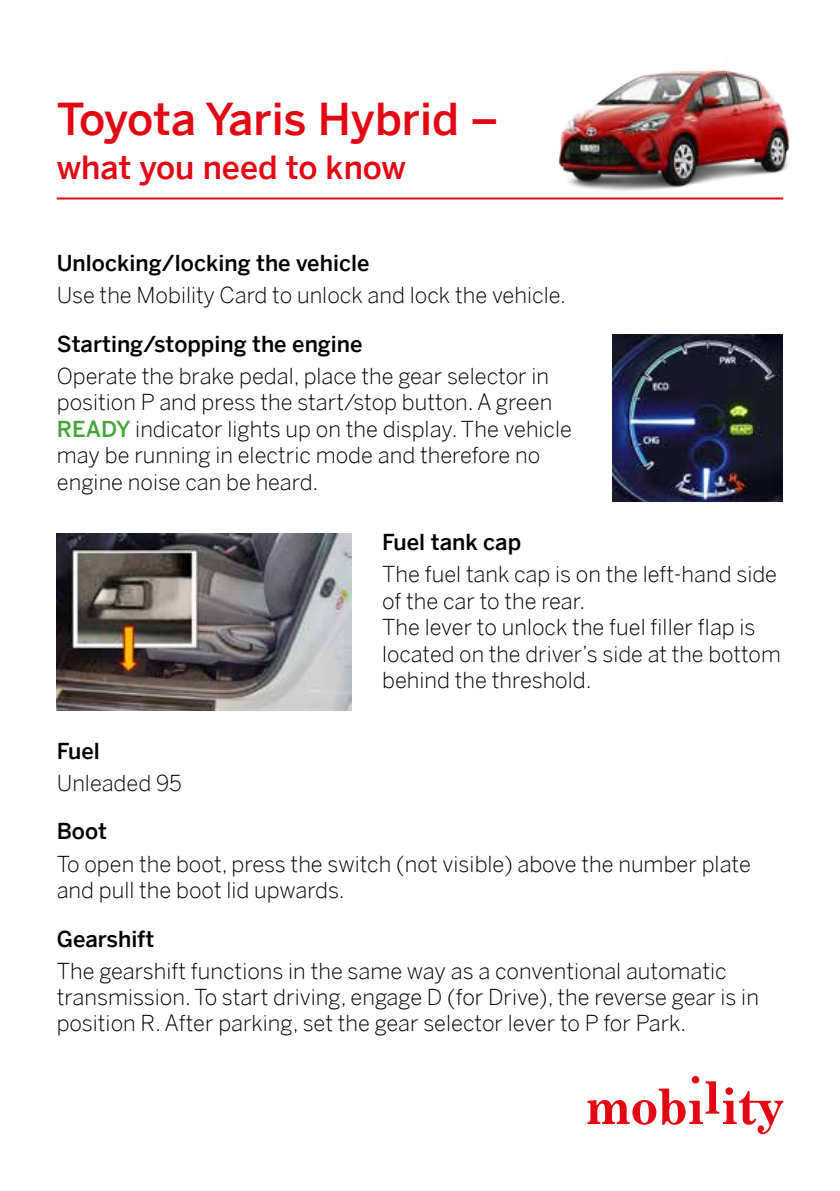
<style>
.page{position:relative;width:840px;height:1191px;background:#fff}
.page>*{position:absolute;margin:0;border:0;box-sizing:border-box;transform-origin:0 0}
.t1{font:500 44px "Benton Sans";color:#e30613}
.t2{font:500 32px "Benton Sans";color:#e30613}
.t3{font:300 22px/26.4px "Benton Sans";color:#000}
.t4{font:500 22px "Benton Sans";color:#000}
.s1{font-weight:500;color:#3fa535}
</style>
<div class="page">
<hr style="left:57px;top:197px;width:725px;height:2px;background:#e30613">
<svg style="left:587px;top:1076px;width:195px;height:58px"></svg>
<img style="left:548px;top:69px;width:242px;height:131px">
<img style="left:57px;top:533px;width:294px;height:177px">
<img style="left:612px;top:334px;width:170px;height:168px">
<h1 class="t1" style="left:57px;top:93px;width:443px">Toyota Yaris Hybrid –</h1>
<h2 class="t2" style="left:57px;top:149px;width:350px">what you need to know</h2>
<p class="t4" style="left:57px;top:250px;width:314px">Unlocking/locking the vehicle</p>
<p class="t3" style="left:57px;top:282px;width:510px">Use the Mobility Card to unlock and lock the vehicle.</p>
<p class="t4" style="left:57px;top:331px;width:307px">Starting/stopping the engine</p>
<p class="t3" style="left:57px;top:362px;width:516px">Operate the brake pedal, place the gear selector in position P and press the start/stop button. A green <span class="s1">READY</span> indicator lights up on the display. The vehicle may be running in electric mode and therefore no engine noise can be heard.</p>
<p class="t4" style="left:382px;top:529px;width:140px">Fuel tank cap</p>
<p class="t3" style="left:382px;top:561px;width:400px">The fuel tank cap is on the left-hand side of the car to the rear.<br>The lever to unlock the fuel filler flap is located on the driver’s side at the bottom behind the threshold.</p>
<p class="t4" style="left:57px;top:737px;width:45px">Fuel</p>
<p class="t3" style="left:57px;top:769px;width:127px">Unleaded 95</p>
<p class="t4" style="left:57px;top:818px;width:52px">Boot</p>
<p class="t3" style="left:57px;top:850px;width:695px">To open the boot, press the switch (not visible) above the number plate and pull the boot lid upwards.</p>
<p class="t4" style="left:57px;top:925px;width:99px">Gearshift</p>
<p class="t3" style="left:57px;top:957px;width:703px">The gearshift functions in the same way as a conventional automatic transmission. To start driving, engage D (for Drive), the reverse gear is in position R. After parking, set the gear selector lever to P for Park.</p>
</div>
